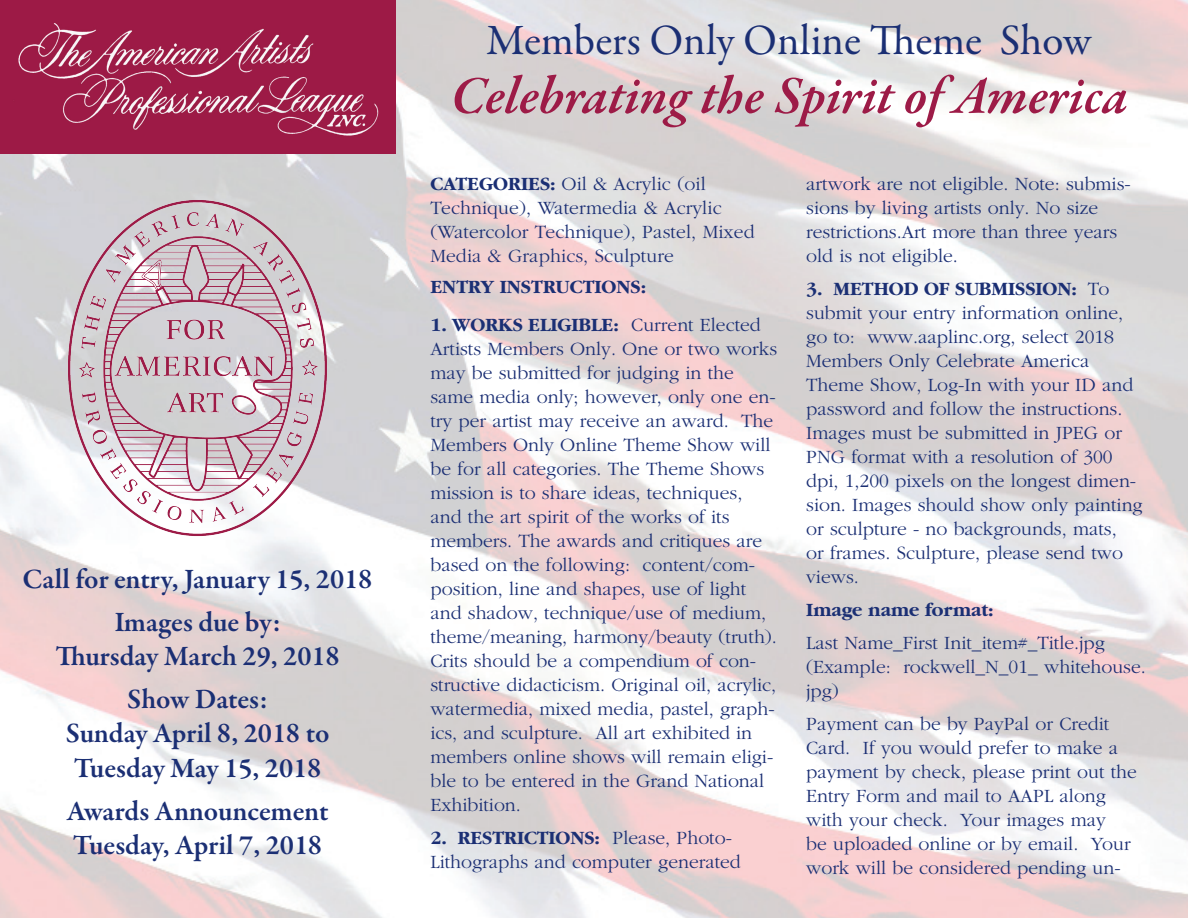
<style>
.page{position:relative;width:1188px;height:918px;background:#fff}
.page>*{position:absolute;margin:0;border:0;box-sizing:border-box;transform-origin:0 0}
.t1{font:italic 600 54px "Garamond Premr Pro";color:#9d1b47}
.t2{font:43.5px "Garamond Premr Pro";color:#1b2f74}
.t3{font:600 28.5px/43.2px "Garamond Premr Pro";color:#1b2f74;text-align:center}
.t4{font:300 19.5px/24px "Garamond";color:#1b2f74}
.t5{font:700 19.5px "Garamond";color:#1b2f74}
.s1{font-weight:700}
</style>
<div class="page">
<img style="left:0;top:0;width:1188px;height:918px">
<img style="left:0;top:0;width:395px;height:154px">
<img style="left:65px;top:196px;width:266px;height:344px">
<h3 class="t3" style="left:23px;top:558px;width:352px">Call for entry, January 15, 2018<br>Images due by:</h3>
<h3 class="t3" style="left:55px;top:635px;width:286px">Thursday March 29, 2018<br>Show Dates:</h3>
<h3 class="t3" style="left:66px;top:717px;width:265px;line-height:34.2px;text-align:left">Sunday April 8, 2018 to<br>Tuesday May 15, 2018</h3>
<h3 class="t3" style="left:67px;top:794px;width:263px;line-height:34.2px;text-align:left">Awards Announcement<br>Tuesday, April 7, 2018</h3>
<h2 class="t2" style="left:486px;top:14px;width:607px">Members Only Online Theme Show</h2>
<h1 class="t1" style="left:451px;top:62px;width:678px">Celebrating the Spirit of America</h1>
<p class="t4" style="left:430px;top:172px;width:326px"><span class="s1">CATEGORIES:</span> Oil &amp; Acrylic (oil Technique), Watermedia &amp; Acrylic (Watercolor Technique), Pastel, Mixed Media &amp; Graphics, Sculpture</p>
<p class="t5" style="left:430px;top:277px;width:152px">Entry Instructio</p>
<p class="t5" style="left:617px;top:277px;width:31px">ns:</p>
<p class="t4" style="left:430px;top:313px;width:348px"><span class="s1">1. WORKS ELIGIBLE:</span> Current Elected Artists Members Only. One or two works may be submitted for judging in the same media only; however, only one en&shy;try per artist may receive an award. The Members Only Online Theme Show will be for all categories. The Theme Shows mission is to share ideas, techniques, and the art spirit of the works of its members. The awards and critiques are based on the following: content/com&shy;position, line and shapes, use of light and shadow, technique/use of medium, theme/meaning, harmony/beauty (truth).<br>Crits should be a compendium of con&shy;structive didacticism. Original oil, acrylic, watermedia, mixed media, pastel, graph&shy;ics, and sculpture. All art exhibited in members online shows will remain eligi&shy;ble to be entered in the Grand National Exhibition.</p>
<p class="t4" style="left:430px;top:826px;width:312px"><span class="s1">2. RESTRICTIONS:</span> Please, Photo-<br>Lithographs and computer generated</p>
<p class="t4" style="left:806px;top:172px;width:326px">artwork are not eligible. Note: submis&shy;sions by living artists only. No size restrictions.Art more than three years old is not eligible.</p>
<p class="t4" style="left:806px;top:277px;width:338px"><span class="s1">3. METHOD OF SUBMISSION:</span> To submit your entry information online, go to: www.aaplinc.org, select 2018<br>Members Only Celebrate America Theme Show, Log-In with your ID and password and follow the instructions.<br>Images must be submitted in JPEG or PNG format with a resolution of 300 dpi, 1,200 pixels on the longest dimen&shy;sion. Images should show only painting or sculpture - no backgrounds, mats,<br>or frames. Sculpture, please send two views.</p>
<p class="t5" style="left:806px;top:600px;width:189px">Image name format:</p>
<p class="t4" style="left:806px;top:632px;width:341px">Last Name_First Init_item#_Title.jpg (Example: rockwell_N_01_ whitehouse. jpg)</p>
<p class="t4" style="left:806px;top:713px;width:332px">Payment can be by PayPal or Credit Card. If you would prefer to make a payment by check, please print out the Entry Form and mail to AAPL along with your check. Your images may<br>be uploaded online or by email. Your work will be considered pending un-</p>
</div>
